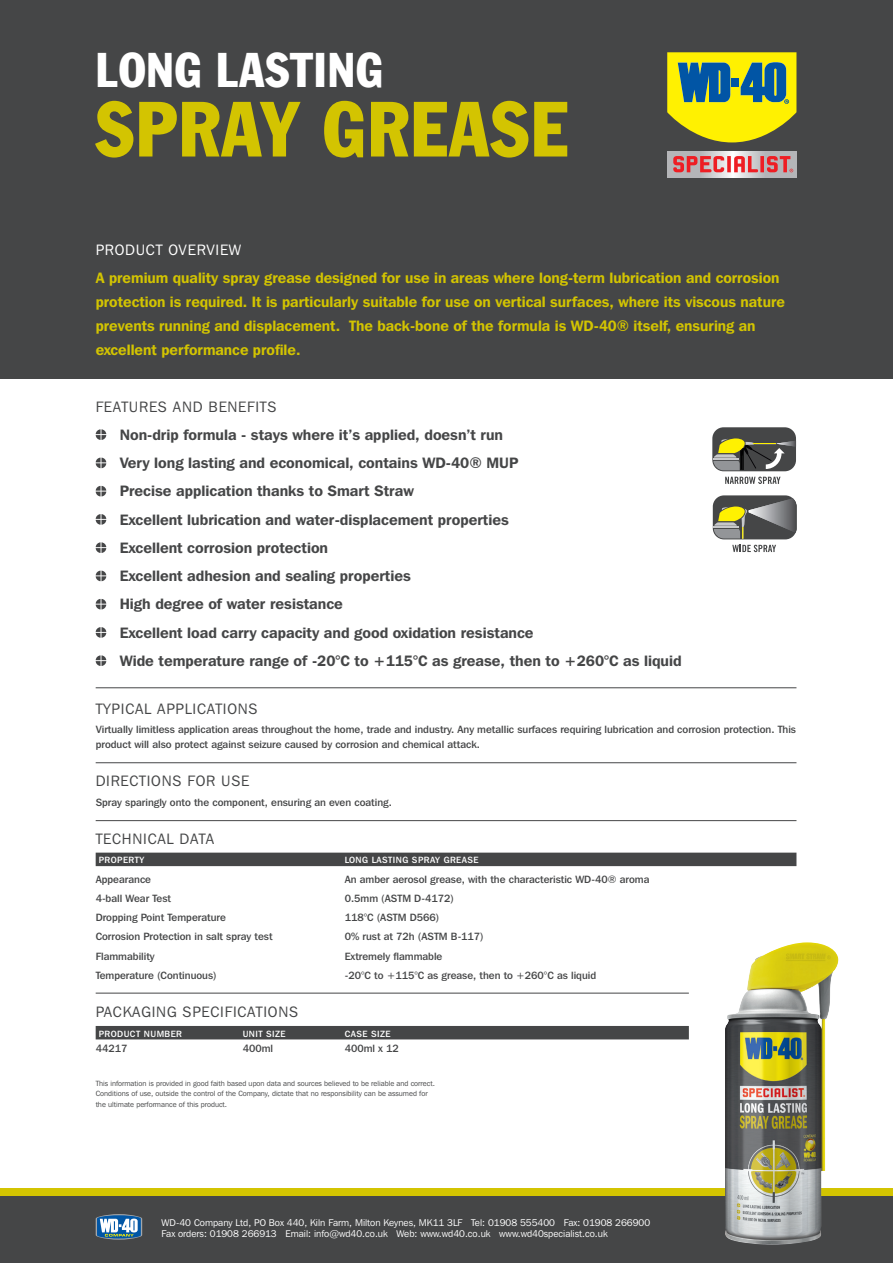
<style>
.page{position:relative;width:893px;height:1263px;background:#fff}
.page>*{position:absolute;margin:0;border:0;box-sizing:border-box;transform-origin:0 0}
.t1{font:condensed 76.8px "Franklin Gothic";letter-spacing:.025em;color:#d3c401;scale:.96 1}
.t2{font:condensed 48px "Franklin Gothic";letter-spacing:.025em;color:#fff;scale:.96 1}
.t3{font:600 15px/28.2px "Franklin Gothic IT Cby BT";color:#454647}
.t4{font:600 15px/24px "Franklin Gothic IT Cby BT";color:#d3c401}
.t5{font:15px "Franklin Gothic IT Cby BT";letter-spacing:.05em;color:#454647}
.t6{font:15px "Franklin Gothic IT Cby BT";letter-spacing:.05em;color:#fff}
.t7{font:500 10.5px/15px "Franklin Gothic IT Cby BT";color:#454647}
.t8{font:9.75px/11.2px "Franklin Gothic IT Cby BT";color:#fff}
.t9{font:500 9px "Franklin Gothic IT Cby BT";letter-spacing:.05em;color:#fff}
.t10{font:7.5px/10.5px "Franklin Gothic IT Cby BT";color:#454647}
</style>
<div class="page">
<div style="left:0;top:1188px;width:893px;height:75px;background:#d3c401"></div>
<div style="left:0;top:0;width:893px;height:378px;background:#454647"></div>
<div style="left:0;top:1196px;width:893px;height:67px;background:#454647"></div>
<div style="left:96px;top:1026px;width:593px;height:13px;background:#454647"></div>
<div style="left:96px;top:853px;width:700px;height:13px;background:#454647"></div>
<svg style="left:96px;top:429px;width:10px;height:11px"></svg>
<svg style="left:96px;top:458px;width:10px;height:10px"></svg>
<svg style="left:96px;top:486px;width:10px;height:10px"></svg>
<svg style="left:96px;top:514px;width:10px;height:11px"></svg>
<svg style="left:96px;top:542px;width:10px;height:11px"></svg>
<svg style="left:96px;top:571px;width:10px;height:10px"></svg>
<svg style="left:96px;top:599px;width:10px;height:10px"></svg>
<svg style="left:96px;top:627px;width:10px;height:11px"></svg>
<svg style="left:96px;top:655px;width:10px;height:11px"></svg>
<hr style="left:96px;top:993px;width:593px;height:1px;background:#454647">
<hr style="left:96px;top:820px;width:700px;height:1px;background:#454647">
<hr style="left:96px;top:762px;width:700px;height:1px;background:#454647">
<hr style="left:96px;top:687px;width:700px;height:1px;background:#454647">
<svg style="left:667px;top:152px;width:129px;height:25px"></svg>
<svg style="left:673px;top:156px;width:120px;height:16px;background:#da7075"></svg>
<svg style="left:667px;top:52px;width:129px;height:90px;background:#a5b337"></svg>
<div style="left:732px;top:78px;width:7px;height:9px;background:#0155a5"></div>
<svg style="left:96px;top:1214px;width:46px;height:26px"></svg>
<div style="left:713px;top:495px;width:83px;height:44px;background:#454647;border-radius:11px"></div>
<svg style="left:725px;top:477px;width:55px;height:7px"></svg>
<svg style="left:732px;top:545px;width:44px;height:7px"></svg>
<svg style="left:714px;top:498px;width:82px;height:41px"></svg>
<svg style="left:712px;top:427px;width:84px;height:44px;background:#6b6a57"></svg>
<img style="left:725px;top:942px;width:113px;height:303px">
<h2 class="t2" style="left:96px;top:41px;width:301px">LONG LASTING</h2>
<h1 class="t1" style="left:96px;top:82px;width:493px">SPRAY GREASE</h1>
<h3 class="t6" style="left:96px;top:240px;width:147px">Product Overview</h3>
<p class="t4" style="left:96px;top:266px;width:691px">A premium quality spray grease designed for use in areas where long-term lubrication and corrosion protection is required. It is particularly suitable for use on vertical surfaces, where its viscous nature prevents running and displacement. The back-bone of the formula is WD-40® itself, ensuring an excellent performance profile.</p>
<h3 class="t5" style="left:96px;top:397px;width:182px">Features and Benefits</h3>
<p class="t3" style="left:120px;top:420px;width:563px">Non-drip formula - stays where it’s applied, doesn’t run<br>Very long lasting and economical, contains WD-40® MUP<br>Precise application thanks to Smart Straw<br>Excellent lubrication and water-displacement properties<br>Excellent corrosion protection<br>Excellent adhesion and sealing properties<br>High degree of water resistance<br>Excellent load carry capacity and good oxidation resistance<br>Wide temperature range of -20°C to +115°C as grease, then to +260°C as liquid</p>
<h3 class="t5" style="left:96px;top:699px;width:163px">Typical Applications</h3>
<p class="t7" style="left:96px;top:721px;width:702px">Virtually limitless application areas throughout the home, trade and industry. Any metallic surfaces requiring lubrication and corrosion protection. This product will also protect against seizure caused by corrosion and chemical attack.</p>
<h3 class="t5" style="left:96px;top:772px;width:155px">Directions for Use</h3>
<p class="t7" style="left:96px;top:794px;width:298px">Spray sparingly onto the component, ensuring an even coating.</p>
<h3 class="t5" style="left:96px;top:829px;width:120px">Technical Data</h3>
<p class="t9" style="left:99px;top:854px;width:47px">Property</p>
<p class="t9" style="left:345px;top:854px;width:135px">LONG LASTING Spray grease</p>
<p class="t7" style="left:96px;top:871px;width:57px">Appearance</p>
<p class="t7" style="left:345px;top:871px;width:306px">An amber aerosol grease, with the characteristic WD-40® aroma</p>
<p class="t7" style="left:96px;top:890px;width:77px">4-ball Wear Test</p>
<p class="t7" style="left:345px;top:890px;width:111px">0.5mm (ASTM D-4172)</p>
<p class="t7" style="left:96px;top:910px;width:132px">Dropping Point Temperature</p>
<p class="t7" style="left:345px;top:910px;width:96px">118°C (ASTM D566)</p>
<p class="t7" style="left:96px;top:929px;width:178px">Corrosion Protection in salt spray test</p>
<p class="t7" style="left:345px;top:929px;width:141px">0% rust at 72h (ASTM B-117)</p>
<p class="t7" style="left:96px;top:948px;width:61px">Flammability</p>
<p class="t7" style="left:345px;top:948px;width:99px">Extremely flammable</p>
<p class="t7" style="left:96px;top:967px;width:123px">Temperature (Continuous)</p>
<p class="t7" style="left:345px;top:967px;width:253px">-20°C to +115°C as grease, then to +260°C as liquid</p>
<h3 class="t5" style="left:96px;top:1003px;width:204px">Packaging Specifications</h3>
<p class="t9" style="left:99px;top:1028px;width:85px">Product Number</p>
<p class="t9" style="left:243px;top:1028px;width:5px">Unit</p>
<p class="t9" style="left:266px;top:1028px;width:21px">Size</p>
<p class="t9" style="left:345px;top:1028px;width:48px">Case Size</p>
<p class="t7" style="left:96px;top:1040px;width:33px">44217</p>
<p class="t7" style="left:243px;top:1040px;width:32px">400ml</p>
<p class="t7" style="left:345px;top:1040px;width:56px">400ml x 12</p>
<p class="t10" style="left:96px;top:1077px;width:341px">This information is provided in good faith based upon data and sources believed to be reliable and correct.<br>Conditions of use, outside the control of the Company, dictate that no responsibility can be assumed for the ultimate performance of this product.</p>
<p class="t8" style="left:162px;top:1217px;width:490px">WD -40 Company Ltd, PO Box 440, Kiln Farm, Milton Keynes, MK11 3LF Tel: 01908 555400 Fax: 01908 266900<br>Fax orders: 01908 266913 Email: info@wd40.co.uk Web: www.wd40.co.uk www.wd40specialist.co.uk</p>
</div>
